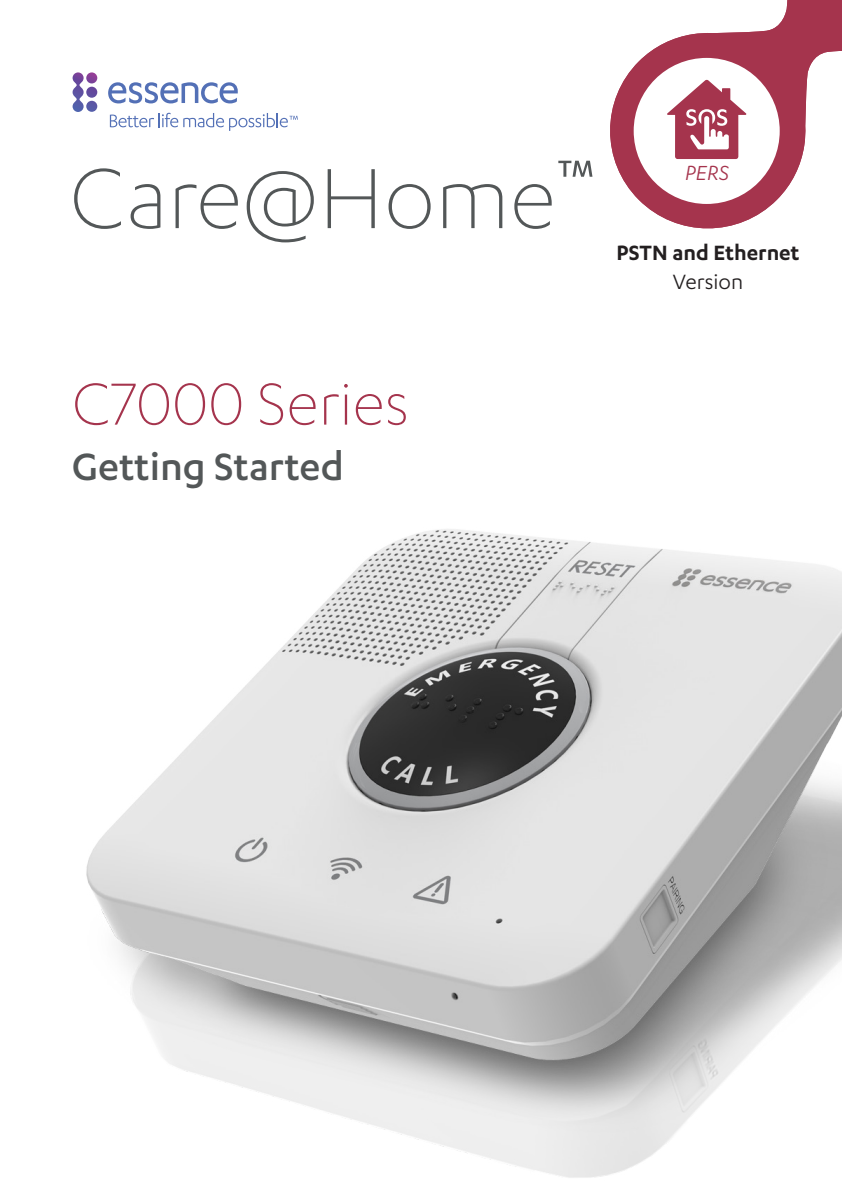
<style>
.page{position:relative;width:842px;height:1191px;background:#fff}
.page>*{position:absolute;margin:0;border:0;box-sizing:border-box;transform-origin:0 0}
.Tit_Med_blue{font:300 99.2px "Karbon";color:#535758}
.Tit_Med_blue-2{font:300 68.8px "Karbon";color:#a5344d}
.Tit_Med_blue-3{font:500 44px "Karbon";color:#535758}
.t1{font:600 24px/28.8px "Karbon";color:#231f20;text-align:center}
.t2{font:italic 23.6px "Karbon";color:#a5344d}
.s1{font-weight:400}
</style>
<div class="page">
<img style="left:86px;top:529px;width:756px;height:649px">
<svg style="left:73px;top:72px;width:24px;height:40px"></svg>
<svg style="left:108px;top:82px;width:130px;height:21px"></svg>
<svg style="left:110px;top:113px;width:188px;height:18px"></svg>
<svg style="left:610px;top:0;width:232px;height:229px"></svg>
<div style="left:634px;top:58px;width:146px;height:146px;background:#fff;border-radius:50%"></div>
<svg style="left:667px;top:80px;width:79px;height:79px"></svg>
<p class="Tit_Med_blue" style="left:69px;top:144px;width:528px">Care@Home<sup>™</sup></p>
<p class="t2" style="left:685px;top:160px;width:46px">PERS</p>
<p class="t1" style="left:616px;top:237px;width:185px">PSTN and Ethernet<br><span class="s1">Version</span></p>
<p class="Tit_Med_blue-2" style="left:72px;top:366px;width:339px">C7000 Series</p>
<p class="Tit_Med_blue-3" style="left:72px;top:442px;width:274px">Getting Started</p>
</div>
